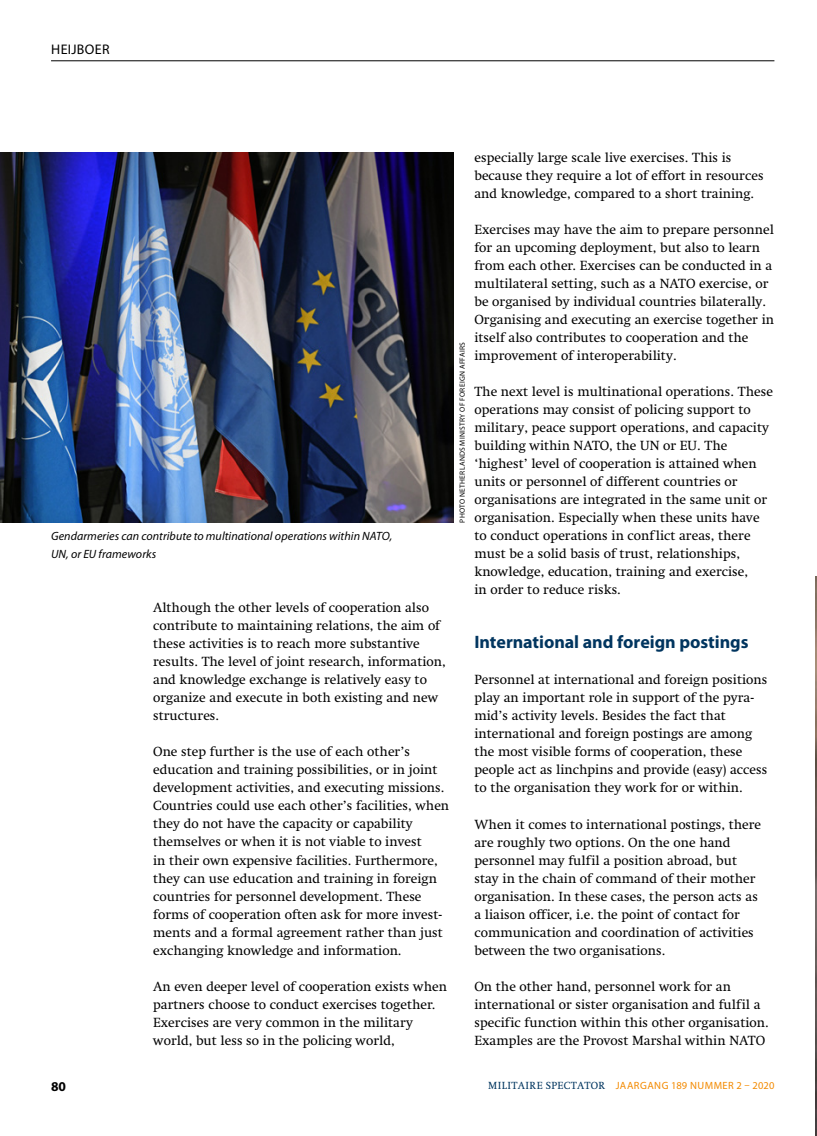
<style>
.page{position:relative;width:817px;height:1136px;background:#fff}
.page>*{position:absolute;margin:0;border:0;box-sizing:border-box;transform-origin:0 0}
.t1{font:700 18px "Myriad Pro";letter-spacing:-.005em;color:#00355f}
.t2{font:13.95px "Myriad Pro";letter-spacing:.025em;color:#000}
.t3{font:13.5px/18px "Swift LT Std";color:#000}
.t4{font:700 13.5px "Myriad Pro";color:#000}
.t5{font:italic 12px/18px "Myriad Pro";letter-spacing:.005em;color:#000}
.t6{font:10.5px "Myriad Pro";letter-spacing:.045em;color:#f38a00}
.t7{font:7.5px "Myriad Pro";letter-spacing:.04em;color:#000}
.s1{font-family:"Swift LT Std";color:#00355f}
</style>
<div class="page">
<hr style="left:51px;top:60px;width:723px;height:1px;background:#000">
<img style="left:0;top:153px;width:453px;height:369px">
<img style="left:815px;top:576px;width:1px;height:559px">
<p class="t2" style="left:51px;top:41px;width:52px">HEIJBOER</p>
<p class="t5" style="left:51px;top:527px;width:342px">Gendarmeries can contribute to multinational operations within NATO,<br>UN, or EU frameworks</p>
<p class="t3" style="left:153px;top:599px;width:294px">Although the other levels of cooperation also contribute to maintaining relations, the aim of these activities is to reach more substantive results. The level of joint research, information, and knowledge exchange is relatively easy to organize and execute in both existing and new structures.</p>
<p class="t3" style="left:153px;top:743px;width:297px">One step further is the use of each other’s education and training possibilities, or in joint development activities, and executing missions.<br>Countries could use each other’s facilities, when they do not have the capacity or capability themselves or when it is not viable to invest<br>in their own expensive facilities. Furthermore, they can use education and training in foreign countries for personnel development. These forms of cooperation often ask for more invest&shy;ments and a formal agreement rather than just exchanging knowledge and information.</p>
<p class="t3" style="left:153px;top:977px;width:295px">An even deeper level of cooperation exists when partners choose to conduct exercises together.<br>Exercises are very common in the military world, but less so in the policing world,</p>
<p class="t7" style="left:457px;top:522px;width:182px;rotate:-90deg">PHOTO NETHERLANDS MINISTRY OF FOREIGN AFFAIRS</p>
<p class="t3" style="left:474px;top:149px;width:290px">especially large scale live exercises. This is because they require a lot of effort in resources and knowledge, compared to a short training.</p>
<p class="t3" style="left:474px;top:221px;width:301px">Exercises may have the aim to prepare personnel for an upcoming deployment, but also to learn from each other. Exercises can be conducted in a multilateral setting, such as a NATO exercise, or be organised by individual countries bilaterally.<br>Organising and executing an exercise together in itself also contributes to cooperation and the improvement of interoperability.</p>
<p class="t3" style="left:474px;top:383px;width:300px">The next level is multinational operations. These operations may consist of policing support to military, peace support operations, and capacity building within NATO, the UN or EU. The ‘highest’ level of cooperation is attained when units or personnel of different countries or organisations are integrated in the same unit or organisation. Especially when these units have to conduct operations in conflict areas, there must be a solid basis of trust, relationships, knowledge, education, training and exercise,<br>in order to reduce risks.</p>
<h1 class="t1" style="left:474px;top:630px;width:275px">International and foreign postings</h1>
<p class="t3" style="left:474px;top:671px;width:294px">Personnel at international and foreign positions play an important role in support of the pyra&shy;mid’s activity levels. Besides the fact that international and foreign postings are among the most visible forms of cooperation, these people act as linchpins and provide (easy) access to the organisation they work for or within.</p>
<p class="t3" style="left:474px;top:815px;width:288px">When it comes to international postings, there are roughly two options. On the one hand personnel may fulfil a position abroad, but stay in the chain of command of their mother organisation. In these cases, the person acts as a liaison officer, i.e. the point of contact for communication and coordination of activities between the two organisations.</p>
<p class="t3" style="left:474px;top:977px;width:296px">On the other hand, personnel work for an international or sister organisation and fulfil a specific function within this other organisation.<br>Examples are the Provost Marshal within NATO</p>
<p class="t4" style="left:51px;top:1077px;width:16px">80</p>
<p class="t6" style="left:488px;top:1078px;width:287px"><span class="s1">MILITAIRE SPECTATOR</span> JAARGANG 189 NUMMER 2 – 2020</p>
</div>
